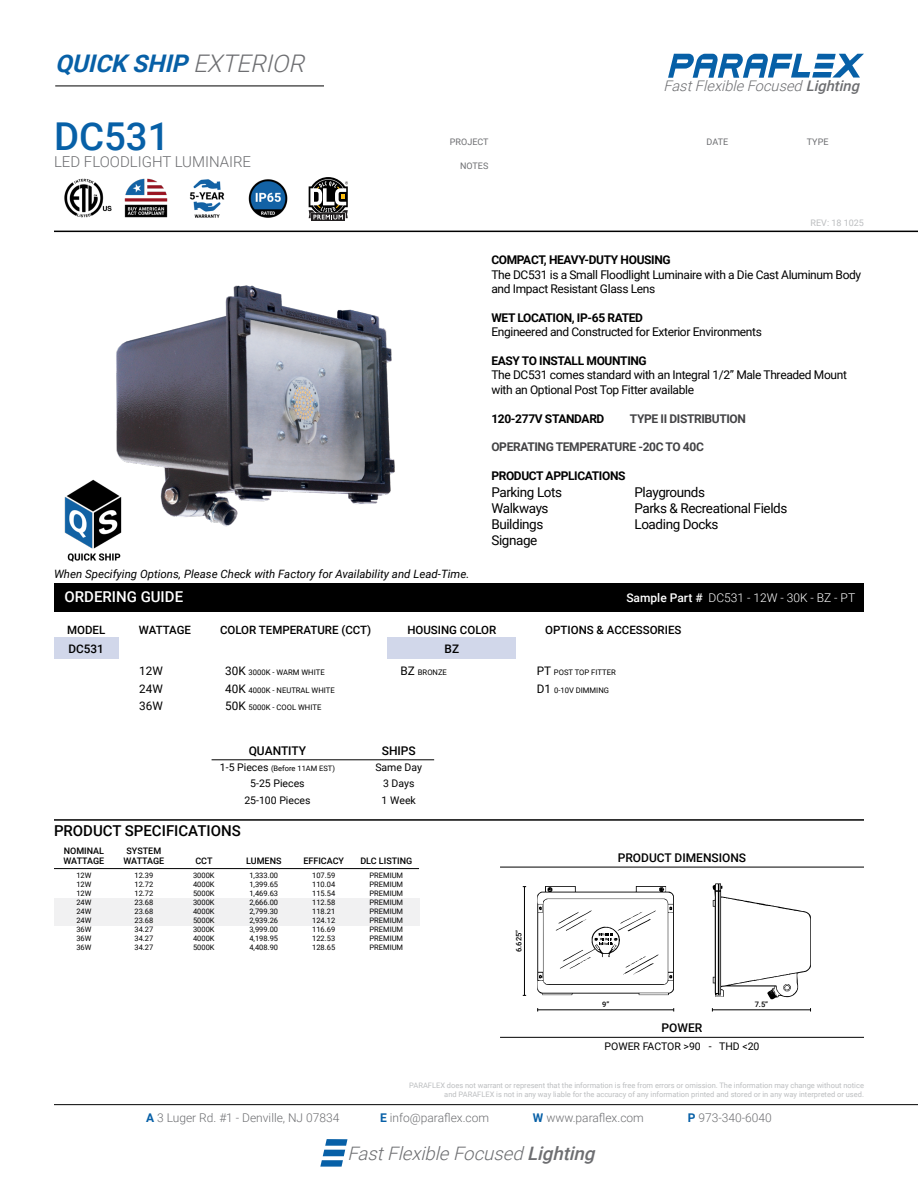
<style>
.page{position:relative;width:918px;height:1188px;background:#fff}
.page>*{position:absolute;margin:0;border:0;box-sizing:border-box;transform-origin:0 0}
.t1{font:500 38.4px "Roboto";color:#0760a7}
.t2{font:italic 700 24.3px "Roboto";color:#0760a7}
.t3{font:italic 300 18.6px "Roboto";color:#6d6e71}
.t4{font:300 15px "Roboto";color:#6d6e71}
.t5{font:500 15px "Roboto";color:#000}
.t6{font:500 15px "Roboto";color:#fff}
.t7{font:italic 300 14.55px "Roboto";color:#6d6e71}
.t8{font:13.5px/16.2px "Roboto";letter-spacing:-.03em;color:#000}
.t9{font:12px/14.4px "Roboto";letter-spacing:-.03em;color:#000}
.t10{font:700 12px "Roboto";letter-spacing:-.03em;color:#000}
.t11{font:300 12px "Roboto";color:#6d6e71}
.t12{font:700 12px "Roboto";letter-spacing:-.03em;color:#434345}
.t13{font:500 12px "Roboto";color:#000}
.t14{font:300 12px "Roboto";color:#fff}
.t15{font:11.7px/17.2px "Roboto";color:#000;text-align:justify}
.t16{font:500 11.7px "Roboto";color:#000}
.t17{font:italic 11.55px "Roboto";color:#000}
.t18{font:500 11.55px "Roboto";color:#000}
.t19{font:10.5px/16.5px "Roboto";color:#000;text-align:center}
.t20{font:500 9px/10.5px "Roboto";color:#000}
.t21{font:9px "Roboto";color:#6d6e71}
.t22{font:9px "Roboto";color:#bcbec0}
.t23{font:7.65px "Roboto";color:#000}
.t24{font:7.5px/9px "Roboto";color:#000;text-align:justify}
.t25{font:7.5px/9px "Roboto";color:#bcbec0;text-align:right}
.t26{font:500 7.5px "Roboto";color:#000}
.s1{font-weight:300;color:#6d6e71}
.s2{font-weight:500}
.s3{font-size:11.7px}
.s4{font-size:10.5px}
.s5{font-weight:700;color:#0760a7}
</style>
<div class="page">
<svg style="left:668px;top:54px;width:196px;height:24px"></svg>
<hr style="left:54px;top:231px;width:864px;height:1px;background:#000">
<hr style="left:54px;top:1104px;width:864px;height:1px;background:#000">
<svg style="left:320px;top:1139px;width:27px;height:28px"></svg>
<div style="left:54px;top:583px;width:810px;height:29px;background:#000"></div>
<div style="left:54px;top:638px;width:64px;height:21px;background:#d1d7ea"></div>
<hr style="left:55px;top:86px;width:269px;height:1px;background:#000">
<hr style="left:54px;top:819px;width:810px;height:2px;background:#000">
<img style="left:116px;top:285px;width:279px;height:242px">
<div style="left:388px;top:638px;width:128px;height:21px;background:#d1d7ea"></div>
<img style="left:64px;top:456px;width:96px;height:106px">
<hr style="left:212px;top:760px;width:222px;height:1px;background:#000">
<hr style="left:500px;top:867px;width:364px;height:1px;background:#000">
<hr style="left:524px;top:887px;width:1px;height:108px;background:#000">
<hr style="left:538px;top:1009px;width:136px;height:1px;background:#000">
<hr style="left:712px;top:1009px;width:99px;height:1px;background:#000">
<svg style="left:713px;top:883px;width:98px;height:116px"></svg>
<svg style="left:537px;top:886px;width:137px;height:109px"></svg>
<hr style="left:500px;top:1037px;width:364px;height:1px;background:#000">
<img style="left:64px;top:178px;width:224px;height:40px">
<hr style="left:54px;top:868px;width:365px;height:1px;background:#000">
<div style="left:54px;top:898px;width:365px;height:27px;background:#f1f1f2"></div>
<svg style="left:311px;top:219px;width:34px;height:2px"></svg>
<svg style="left:309px;top:177px;width:39px;height:42px"></svg>
<h2 class="t2" style="left:55px;top:47px;width:257px">QUICK SHIP <span class="s1">EXTERIOR</span></h2>
<h1 class="t1" style="left:54px;top:109px;width:117px">DC531</h1>
<h3 class="t4" style="left:54px;top:151px;width:199px">LED FLOODLIGHT LUMINAIRE</h3>
<h3 class="t7" style="left:664px;top:75px;width:201px">FastFlexibleFocused<span class="s2">Lighting</span></h3>
<p class="t21" style="left:450px;top:136px;width:40px">PROJECT</p>
<p class="t21" style="left:707px;top:136px;width:23px">DATE</p>
<p class="t21" style="left:807px;top:136px;width:23px">TYPE</p>
<p class="t21" style="left:460px;top:160px;width:30px">NOTES</p>
<p class="t22" style="left:811px;top:216px;width:55px">REV: 18 1025</p>
<h3 class="t10" style="left:491px;top:251px;width:181px">COMPACT, HEAVY-DUTY HOUSING</h3>
<h3 class="t9" style="left:491px;top:267px;width:371px">The DC531 is a Small Floodlight Luminaire with a Die Cast Aluminum Body and Impact Resistant Glass Lens</h3>
<h3 class="t10" style="left:491px;top:309px;width:153px">WET LOCATION, IP-65 RATED</h3>
<h3 class="t9" style="left:491px;top:324px;width:272px">Engineered and Constructed for Exterior Environments</h3>
<h3 class="t10" style="left:491px;top:352px;width:157px">EASY TO INSTALL MOUNTING</h3>
<h3 class="t9" style="left:491px;top:367px;width:357px">The DC531 comes standard with an Integral 1/2” Male Threaded Mount with an Optional Post Top Fitter available</h3>
<h3 class="t10" style="left:491px;top:410px;width:115px">120-277V STANDARD</h3>
<h3 class="t12" style="left:630px;top:410px;width:118px">TYPE II DISTRIBUTION</h3>
<h3 class="t12" style="left:491px;top:439px;width:214px">OPERATING TEMPERATURE -20C TO 40C</h3>
<h3 class="t10" style="left:491px;top:467px;width:136px">PRODUCT APPLICATIONS</h3>
<h3 class="t8" style="left:491px;top:483px;width:72px">Parking Lots<br>Walkways<br>Buildings<br>Signage</h3>
<h3 class="t8" style="left:634px;top:483px;width:154px">Playgrounds<br>Parks &amp; Recreational Fields<br>Loading Docks</h3>
<h3 class="t17" style="left:54px;top:566px;width:417px">When Specifying Options, Please Check with Factory for Availability and Lead-Time.</h3>
<h3 class="t6" style="left:64px;top:587px;width:120px">ORDERING GUIDE</h3>
<h3 class="t14" style="left:626px;top:589px;width:230px"><span class="s2">Sample Part #</span> DC531 - 12W - 30K - BZ - PT</h3>
<h3 class="t18" style="left:67px;top:621px;width:40px">MODEL</h3>
<h3 class="t18" style="left:220px;top:621px;width:153px">COLOR TEMPERATURE (CCT)</h3>
<h3 class="t16" style="left:68px;top:641px;width:37px">DC531</h3>
<h3 class="t18" style="left:139px;top:621px;width:54px">WATTAGE</h3>
<h3 class="t15" style="left:139px;top:662px;width:25px">12W 24W 36W</h3>
<p class="t23" style="left:225px;top:667px;width:101px"><span class="s3">30K</span> 3000K - WARM WHITE</p>
<p class="t23" style="left:225px;top:685px;width:111px"><span class="s3">40K</span> 4000K - NEUTRAL WHITE</p>
<p class="t23" style="left:225px;top:702px;width:98px"><span class="s3">50K</span> 5000K - COOL WHITE</p>
<h3 class="t18" style="left:407px;top:621px;width:90px">HOUSING COLOR</h3>
<h3 class="t18" style="left:545px;top:621px;width:138px">OPTIONS &amp; ACCESSORIES</h3>
<p class="t23" style="left:401px;top:667px;width:48px"><span class="s3">BZ</span> BRONZE</p>
<h3 class="t16" style="left:445px;top:641px;width:16px">BZ</h3>
<p class="t23" style="left:537px;top:667px;width:80px"><span class="s3">PT</span> POST TOP FITTER</p>
<p class="t23" style="left:537px;top:685px;width:74px"><span class="s3">D1</span> 0-10V DIMMING</p>
<h3 class="t13" style="left:249px;top:742px;width:59px">QUANTITY</h3>
<h3 class="t13" style="left:382px;top:742px;width:36px">SHIPS</h3>
<p class="t24" style="left:220px;top:763px;width:117px"><span class="s4">1-5 Pieces</span> (Before 11AM EST)</p>
<h3 class="t19" style="left:244px;top:775px;width:68px">5-25 Pieces<br>25-100 Pieces</h3>
<h3 class="t19" style="left:375px;top:759px;width:48px">Same Day<br>3 Days<br>1 Week</h3>
<h3 class="t5" style="left:54px;top:820px;width:188px">PRODUCT SPECIFICATIONS</h3>
<p class="t20" style="left:64px;top:845px;width:42px">NOMINAL<br>WATTAGE</p>
<p class="t20" style="left:124px;top:845px;width:42px;text-align:center">SYSTEM<br>WATTAGE</p>
<p class="t20" style="left:195px;top:856px;width:19px">CCT</p>
<p class="t20" style="left:246px;top:856px;width:37px">LUMENS</p>
<p class="t20" style="left:303px;top:856px;width:42px">EFFICACY</p>
<p class="t24" style="left:76px;top:871px;width:17px">12W 12W 12W 24W 24W 24W 36W 36W 36W</p>
<p class="t24" style="left:134px;top:871px;width:20px">12.39<br>12.72<br>12.72<br>23.68<br>23.68<br>23.68<br>34.27<br>34.27<br>34.27</p>
<p class="t24" style="left:193px;top:871px;width:23px">3000K 4000K 5000K 3000K 4000K 5000K 3000K 4000K 5000K</p>
<p class="t24" style="left:249px;top:871px;width:30px">1,333.00<br>1,399.65<br>1,469.63<br>2,666.00<br>2,799.30<br>2,939.26<br>3,999.00<br>4,198.95<br>4,408.90</p>
<p class="t24" style="left:312px;top:871px;width:25px">107.59<br>110.04<br>115.54<br>112.58<br>118.21<br>124.12<br>116.69<br>122.53<br>128.65</p>
<p class="t20" style="left:360px;top:856px;width:53px">DLC LISTING</p>
<p class="t24" style="left:370px;top:871px;width:35px">PREMIUM PREMIUM PREMIUM PREMIUM PREMIUM PREMIUM PREMIUM PREMIUM PREMIUM</p>
<p class="t26" style="left:514px;top:952px;width:24px;rotate:-90deg">6.625”</p>
<h3 class="t13" style="left:618px;top:849px;width:130px">PRODUCT DIMENSIONS</h3>
<p class="t26" style="left:602px;top:999px;width:9px">9”</p>
<p class="t26" style="left:755px;top:999px;width:15px">7.5”</p>
<h3 class="t19" style="left:605px;top:1038px;width:157px">POWER FACTOR &gt;90 - THD &lt;20</h3>
<h3 class="t13" style="left:662px;top:1020px;width:42px">POWER</h3>
<p class="t25" style="left:409px;top:1080px;width:456px">PARAFLEX does not warrant or represent that the information is free from errors or omission. The information may change without notice and PARAFLEX is not in any way liable for the accuracy of any information printed and stored or in any way interpreted or used.</p>
<h3 class="t11" style="left:146px;top:1109px;width:195px"><span class="s5">A</span> 3 Luger Rd. #1 - Denville, NJ 07834</h3>
<h3 class="t11" style="left:380px;top:1109px;width:110px"><span class="s5">E</span> info@paraflex.com</h3>
<h3 class="t11" style="left:533px;top:1109px;width:112px"><span class="s5">W</span> www.paraflex.com</h3>
<h3 class="t11" style="left:688px;top:1109px;width:85px"><span class="s5">P</span> 973-340-6040</h3>
<h3 class="t3" style="left:347px;top:1140px;width:254px">FastFlexibleFocused<span class="s2">Lighting</span></h3>
</div>
